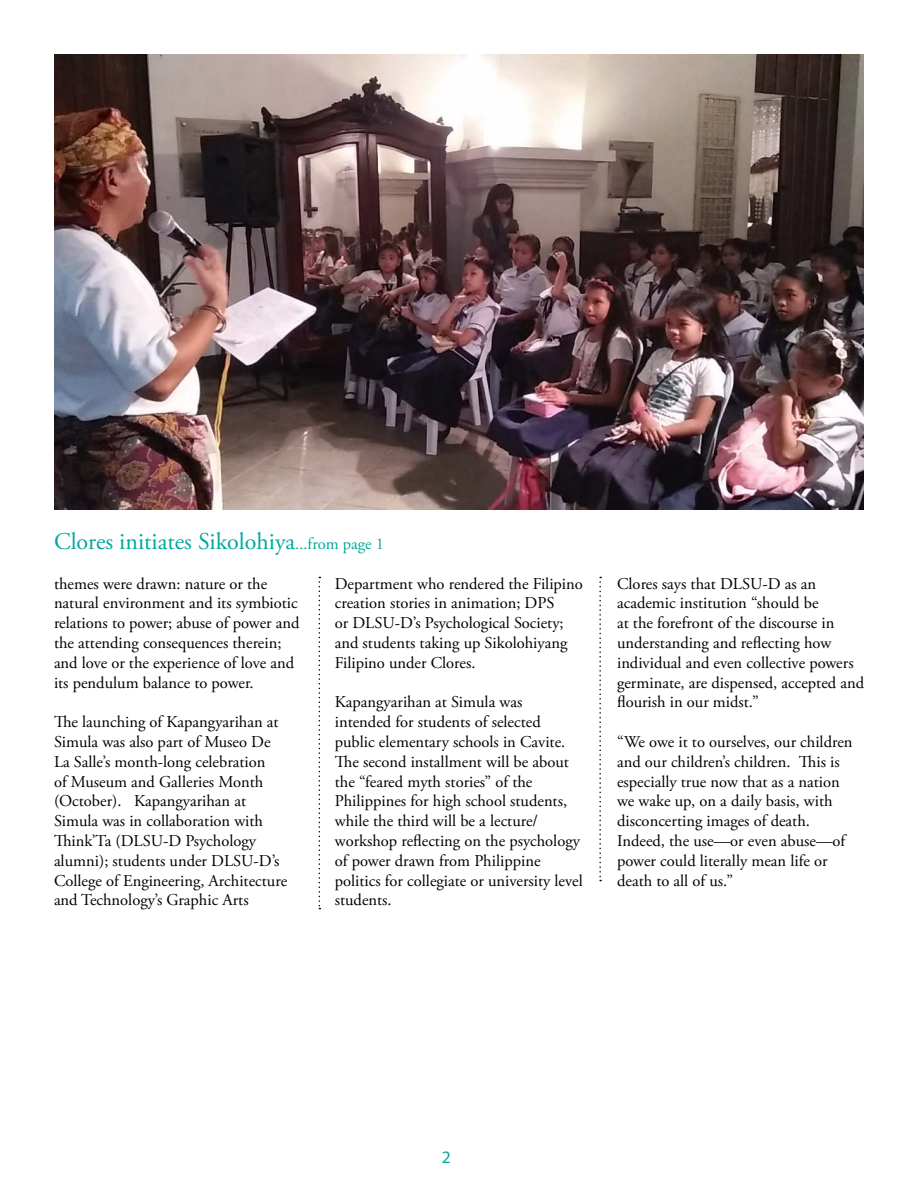
<style>
.page{position:relative;width:918px;height:1188px;background:#fff}
.page>*{position:absolute;margin:0;border:0;box-sizing:border-box;transform-origin:0 0}
.t1{font:24px "Adobe Garamond Pro";color:#00a89c}
.t2{font:17.55px "Myriad Pro";color:#00a89c}
.t3{font:16.5px/19.8px "Adobe Garamond Pro";color:#000}
.s1{font-size:16.5px}
</style>
<div class="page">
<img style="left:54px;top:54px;width:810px;height:456px">
<svg style="left:319px;top:577px;width:1px;height:332px"></svg>
<svg style="left:599px;top:577px;width:2px;height:304px"></svg>
<h1 class="t1" style="left:54px;top:527px;width:332px">Clores initiates Sikolohiya<span class="s1">...from page 1</span></h1>
<p class="t3" style="left:54px;top:574px;width:247px">themes were drawn: nature or the natural environment and its symbiotic relations to power; abuse of power and the attending consequences therein; and love or the experience of love and its pendulum balance to power.</p>
<p class="t3" style="left:54px;top:713px;width:235px">The launching of Kapangyarihan at<br>Simula was also part of Museo De<br>La Salle’s month-long celebration<br>of Museum and Galleries Month (October). Kapangyarihan at<br>Simula was in collaboration with<br>Think’Ta (DLSU-D Psychology alumni); students under DLSU-D’s<br>College of Engineering, Architecture and Technology’s Graphic Arts</p>
<p class="t3" style="left:335px;top:574px;width:250px">Department who rendered the Filipino creation stories in animation; DPS<br>or DLSU-D’s Psychological Society; and students taking up Sikolohiyang Filipino under Clores.</p>
<p class="t3" style="left:335px;top:693px;width:250px">Kapangyarihan at Simula was intended for students of selected public elementary schools in Cavite.<br>The second installment will be about the “feared myth stories” of the Philippines for high school students, while the third will be a lecture/ workshop reflecting on the psychology of power drawn from Philippine politics for collegiate or university level students.</p>
<p class="t3" style="left:617px;top:574px;width:249px">Clores says that DLSU-D as an academic institution “should be<br>at the forefront of the discourse in understanding and reflecting how individual and even collective powers germinate, are dispensed, accepted and flourish in our midst.”</p>
<p class="t3" style="left:617px;top:733px;width:237px">“We owe it to ourselves, our children and our children’s children. This is especially true now that as a nation we wake up, on a daily basis, with disconcerting images of death.<br>Indeed, the use—or even abuse—of power could literally mean life or death to all of us.”</p>
<p class="t2" style="left:442px;top:1146px;width:10px">2</p>
</div>
